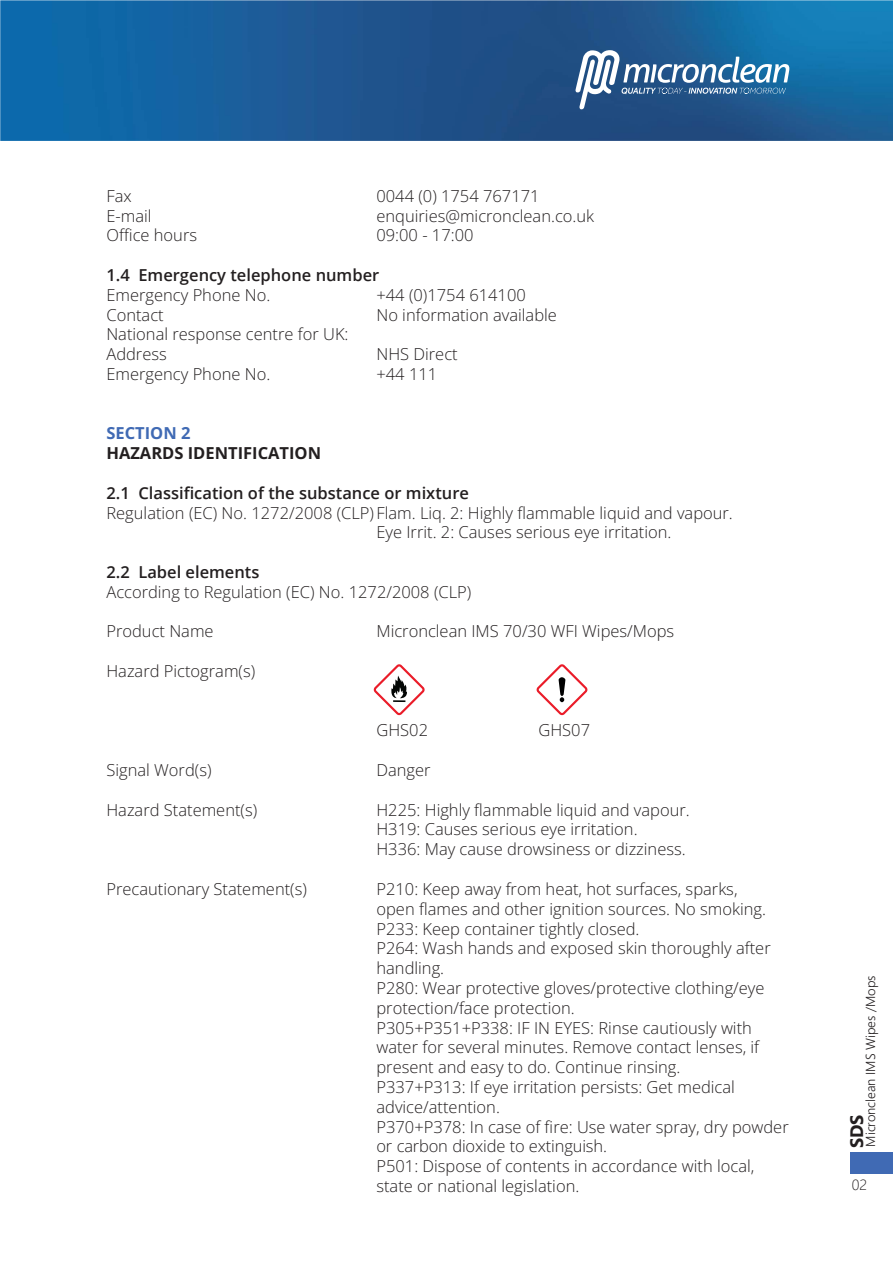
<style>
.page{position:relative;width:893px;height:1263px;background:#fff}
.page>*{position:absolute;margin:0;border:0;box-sizing:border-box;transform-origin:0 0}
.t1{font:700 18px "Segoe UI";color:#231f20}
.t2{font:300 16.5px/19.8px "Open Sans";color:#231f20}
.t3{font:600 16.5px "Open Sans";color:#231f20}
.t4{font:700 16.5px "Open Sans";color:#231f20}
.t5{font:700 16.5px "Open Sans";color:#406ab4}
.t6{font:300 15px "Segoe UI";color:#231f20}
.t7{font:300 13.05px "Segoe UI";color:#231f20}
</style>
<div class="page">
<div style="left:850px;top:1152px;width:43px;height:22px;background:#406ab4"></div>
<img style="left:0;top:0;width:893px;height:141px">
<svg style="left:575px;top:50px;width:214px;height:59px"></svg>
<svg style="left:536px;top:664px;width:52px;height:52px"></svg>
<svg style="left:373px;top:664px;width:52px;height:52px"></svg>
<p class="t2" style="left:106px;top:185px;width:27px">Fax</p>
<p class="t2" style="left:376px;top:185px;width:165px">0044 (0) 1754 767171</p>
<p class="t2" style="left:106px;top:205px;width:47px">E-mail</p>
<p class="t2" style="left:376px;top:205px;width:219px">enquiries@micronclean.co.uk</p>
<p class="t2" style="left:106px;top:225px;width:92px">Office hours</p>
<p class="t2" style="left:376px;top:225px;width:99px">09:00 - 17:00</p>
<p class="t3" style="left:106px;top:264px;width:274px">1.4 Emergency telephone number</p>
<p class="t2" style="left:106px;top:284px;width:165px">Emergency Phone No.</p>
<p class="t2" style="left:376px;top:284px;width:151px">+44 (0)1754 614100</p>
<p class="t2" style="left:106px;top:304px;width:59px">Contact</p>
<p class="t2" style="left:376px;top:304px;width:182px">No information available</p>
<p class="t2" style="left:106px;top:324px;width:244px">National response centre for UK:<br>Address</p>
<p class="t2" style="left:376px;top:344px;width:83px">NHS Direct</p>
<p class="t2" style="left:106px;top:364px;width:165px">Emergency Phone No.</p>
<p class="t2" style="left:376px;top:364px;width:62px">+44 111</p>
<p class="t5" style="left:106px;top:422px;width:86px">SECTION 2</p>
<p class="t4" style="left:106px;top:442px;width:216px">HAZARDS IDENTIFICATION</p>
<p class="t3" style="left:106px;top:481px;width:364px">2.1 Classification of the substance or mixture</p>
<p class="t2" style="left:376px;top:502px;width:358px;text-indent:-270px">Regulation (EC) No. 1272/2008 (CLP) Flam. Liq. 2: Highly flammable liquid and vapour.<br>Eye Irrit. 2: Causes serious eye irritation.</p>
<p class="t3" style="left:106px;top:561px;width:155px">2.2 Label elements</p>
<p class="t2" style="left:106px;top:581px;width:366px">According to Regulation (EC) No. 1272/2008 (CLP)</p>
<p class="t2" style="left:106px;top:621px;width:109px">Product Name</p>
<p class="t2" style="left:376px;top:621px;width:299px">Micronclean IMS 70/30 WFI Wipes/Mops</p>
<p class="t2" style="left:106px;top:661px;width:150px">Hazard Pictogram(s)</p>
<p class="t2" style="left:376px;top:720px;width:53px">GHS02</p>
<p class="t2" style="left:538px;top:720px;width:53px">GHS07</p>
<p class="t2" style="left:106px;top:760px;width:107px">Signal Word(s)</p>
<p class="t2" style="left:376px;top:760px;width:56px">Danger</p>
<p class="t2" style="left:106px;top:799px;width:152px">Hazard Statement(s)</p>
<p class="t2" style="left:376px;top:799px;width:315px">H225: Highly flammable liquid and vapour.<br>H319: Causes serious eye irritation.<br>H336: May cause drowsiness or dizziness.</p>
<p class="t2" style="left:106px;top:878px;width:202px">Precautionary Statement(s)</p>
<p class="t2" style="left:376px;top:878px;width:414px">P210: Keep away from heat, hot surfaces, sparks,<br>open flames and other ignition sources. No smoking.<br>P233: Keep container tightly closed.<br>P264: Wash hands and exposed skin thoroughly after handling.<br>P280: Wear protective gloves/protective clothing/eye protection/face protection.<br>P305+P351+P338: IF IN EYES: Rinse cautiously with water for several minutes. Remove contact lenses, if present and easy to do. Continue rinsing.<br>P337+P313: If eye irritation persists: Get medical advice/attention.<br>P370+P378: In case of fire: Use water spray, dry powder or carbon dioxide to extinguish.<br>P501: Dispose of contents in accordance with local, state or national legislation.</p>
<p class="t7" style="left:858px;top:1147px;width:173px;rotate:-90deg">Micronclean IMS Wipes /Mops</p>
<p class="t1" style="left:840px;top:1148px;width:35px;rotate:-90deg">SDS</p>
<p class="t6" style="left:852px;top:1170px;width:17px">02</p>
</div>
